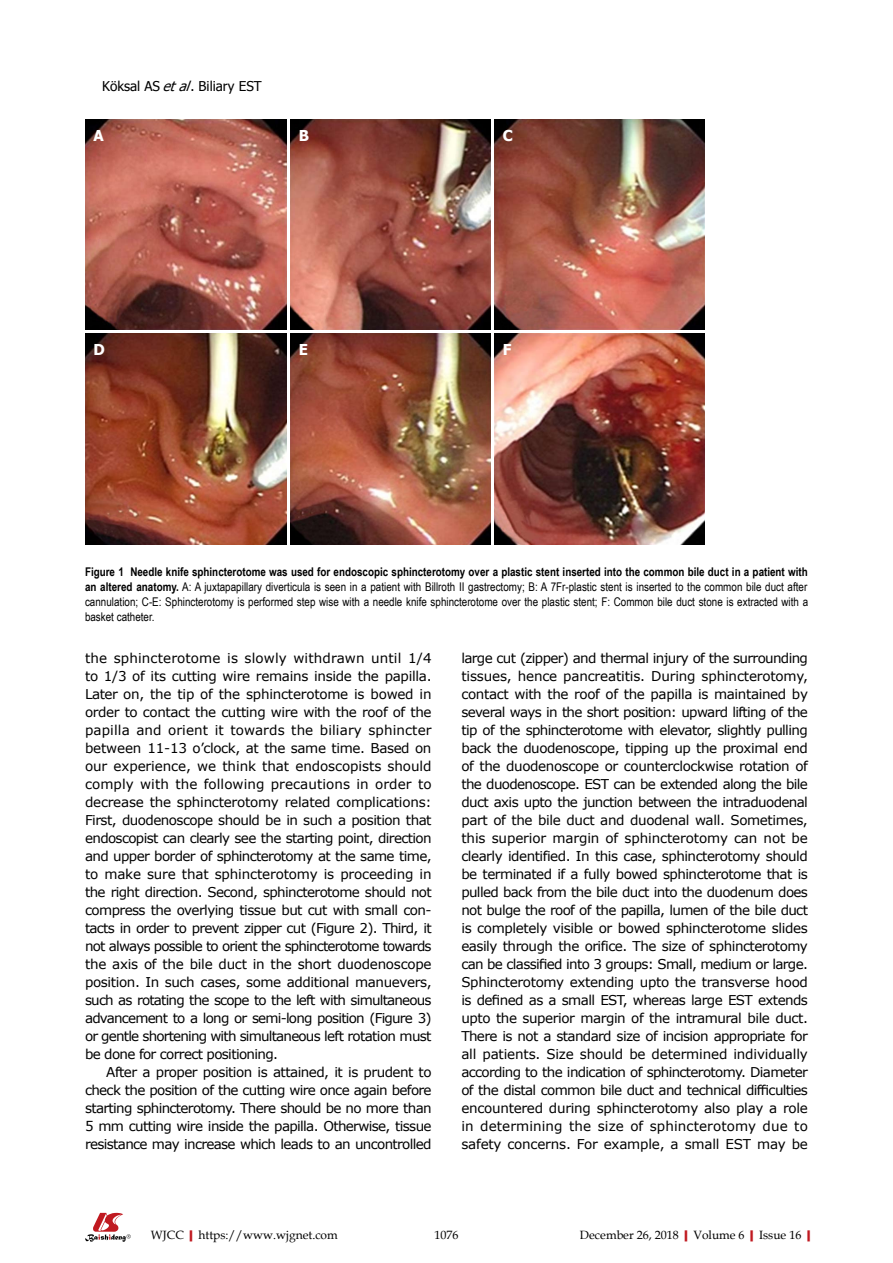
<style>
.page{position:relative;width:893px;height:1263px;background:#fff}
.page>*{position:absolute;margin:0;border:0;box-sizing:border-box;transform-origin:0 0}
.t1{font:700 15px "Tahoma";color:#fff}
.t2{font:13.5px/18px "Verdana";letter-spacing:-.04em;color:#000;text-align:justify}
.t3{font:13.5px "Verdana";letter-spacing:-.06em;color:#000}
.t4{font:13.5px "Verdana";letter-spacing:-.02em;color:#000}
.t5{font:13.5px "Verdana";letter-spacing:.01em;color:#000}
.t6{font:13.5px "Verdana";letter-spacing:-.005em;color:#000}
.t7{font:13.5px "Verdana";letter-spacing:.005em;color:#000}
.t8{font:13.5px "Verdana";letter-spacing:-.01em;color:#000}
.t9{font:13.5px "Tahoma";color:#000}
.t10{font:12px/15px "Arial Narrow";color:#000;text-align:justify}
.t11{font:12px "Book Antiqua";color:#000}
.s1{font-style:italic}
.s2{font-weight:700}
.s3{font-weight:700;color:#c01920}
</style>
<div class="page">
<svg style="left:85px;top:1213px;width:46px;height:29px"></svg>
<img style="left:494px;top:334px;width:211px;height:211px">
<img style="left:85px;top:119px;width:201px;height:210px">
<img style="left:290px;top:119px;width:200px;height:210px">
<img style="left:494px;top:119px;width:210px;height:210px">
<img style="left:85px;top:334px;width:201px;height:211px">
<img style="left:290px;top:334px;width:200px;height:211px">
<p class="t9" style="left:102px;top:77px;width:161px">Köksal AS <span class="s1">etal</span>. Biliary EST</p>
<p class="t1" style="left:94px;top:125px;width:12px">A</p>
<p class="t1" style="left:299px;top:125px;width:12px">B</p>
<p class="t1" style="left:503px;top:125px;width:12px">C</p>
<p class="t1" style="left:94px;top:339px;width:13px">D</p>
<p class="t1" style="left:299px;top:339px;width:11px">E</p>
<p class="t1" style="left:503px;top:339px;width:10px">F</p>
<p class="t10" style="left:85px;top:564px;width:725px"><span class="s2">Figure 1 Needle knife sphincterotome was used for endoscopic sphincterotomy over a plastic stent inserted into the common bile duct in a patient with an altered anatomy.</span> A: A juxtapapillary diverticula is seen in a patient with Billroth II gastrectomy; B: A 7Fr-plastic stent is inserted to the common bile duct after cannulation; C-E: Sphincterotomy is performed step wise with a needle knife sphincterotome over the plastic stent; F: Common bile duct stone is extracted with a basket catheter.</p>
<p class="t5" style="left:85px;top:649px;width:348px">the sphincterotome is slowly withdrawn until 1/4</p>
<p class="t2" style="left:85px;top:667px;width:348px">to 1/3 of its cutting wire remains inside the papilla.</p>
<p class="t4" style="left:85px;top:685px;width:348px">Later on, the tip of the sphincterotome is bowed in</p>
<p class="t2" style="left:85px;top:703px;width:348px">order to contact the cutting wire with the roof of the</p>
<p class="t5" style="left:85px;top:721px;width:348px">papilla and orient it towards the biliary sphincter</p>
<p class="t2" style="left:85px;top:739px;width:348px">between 11- 13 o’clock, at the same time. Based on</p>
<p class="t6" style="left:85px;top:757px;width:348px">our experience, we think that endoscopists should</p>
<p class="t7" style="left:85px;top:775px;width:348px">comply with the following precautions in order to</p>
<p class="t4" style="left:85px;top:793px;width:348px">decrease the sphincterotomy related complications:</p>
<p class="t2" style="left:85px;top:811px;width:348px">First, duodenoscope should be in such a position that</p>
<p class="t2" style="left:85px;top:829px;width:348px">endoscopist can clearly see the starting point, direction</p>
<p class="t2" style="left:85px;top:847px;width:348px">and upper border of sphincterotomy at the same time,</p>
<p class="t8" style="left:85px;top:865px;width:348px">to make sure that sphincterotomy is proceeding in</p>
<p class="t2" style="left:85px;top:883px;width:348px">the right direction. Second, sphincterotome should not</p>
<p class="t2" style="left:85px;top:901px;width:348px">compress the overlying tissue but cut with small con-</p>
<p class="t2" style="left:85px;top:919px;width:348px">tacts in order to prevent zipper cut (Figure 2). Third, it</p>
<p class="t3" style="left:85px;top:937px;width:348px">not always possible to orient the sphinc-terotome towards</p>
<p class="t4" style="left:85px;top:955px;width:348px">the axis of the bile duct in the short duodenoscope</p>
<p class="t2" style="left:85px;top:973px;width:348px">position. In such cases, some additional manuevers,</p>
<p class="t3" style="left:85px;top:991px;width:348px">such as rotating the scope to the left with simultaneous</p>
<p class="t3" style="left:85px;top:1009px;width:348px">advancement to a long or semi-long position (Figure 3)</p>
<p class="t3" style="left:85px;top:1027px;width:348px">or gentle shortening with simultaneous left rotation must</p>
<p class="t2" style="left:85px;top:1045px;width:195px">be done for correct positioning.</p>
<p class="t2" style="left:106px;top:1063px;width:327px">After a proper position is attained, it is prudent to</p>
<p class="t2" style="left:85px;top:1081px;width:348px">check the position of the cutting wire once again before</p>
<p class="t2" style="left:85px;top:1099px;width:348px">starting sphincterotomy. There should be no more than</p>
<p class="t2" style="left:85px;top:1117px;width:348px">5 mm cutting wire inside the papilla. Otherwise, tissue</p>
<p class="t2" style="left:85px;top:1135px;width:348px">resistance may increase which leads to an uncontrolled</p>
<p class="t2" style="left:461px;top:649px;width:348px">large cut (zipper) and thermal injury of the surrounding tissues, hence pancreatitis. During sphincterotomy, contact with the roof of the papilla is maintained by several ways in the short position: upward lifting of the tip of the sphincterotome with elevator, slightly pulling back the duodenoscope, tipping up the proximal end of the duodenoscope or counterclockwise rotation of the duodenoscope. EST can be extended along the bile duct axis upto the junction between the intraduodenal part of the bile duct and duodenal wall. Sometimes, this superior margin of sphincterotomy can not be clearly identified. In this case, sphincterotomy should be terminated if a fully bowed sphincterotome that is pulled back from the bile duct into the duodenum does not bulge the roof of the papilla, lumen of the bile duct is completely visible or bowed sphincterotome slides easily through the orifice. The size of sphincterotomy can be classified into 3 groups: Small, medium or large.<br>Sphincterotomy extending upto the transverse hood is defined as a small EST, whereas large EST extends upto the superior margin of the intramural bile duct.<br>There is not a standard size of incision appropriate for all patients. Size should be determined individually according to the indication of sphincterotomy. Diameter of the distal common bile duct and technical difficulties encountered during sphincterotomy also play a role in determining the size of sphincterotomy due to safety concerns. For example, a small EST may be</p>
<p class="t11" style="left:151px;top:1226px;width:188px">WJCC<span class="s3">|</span>https://www.wjgnet.com</p>
<p class="t11" style="left:434px;top:1226px;width:25px">1076</p>
<p class="t11" style="left:580px;top:1226px;width:237px">December 26, 2018<span class="s3">|</span>Volume 6<span class="s3">|</span>Issue 16<span class="s3">|</span></p>
</div>
